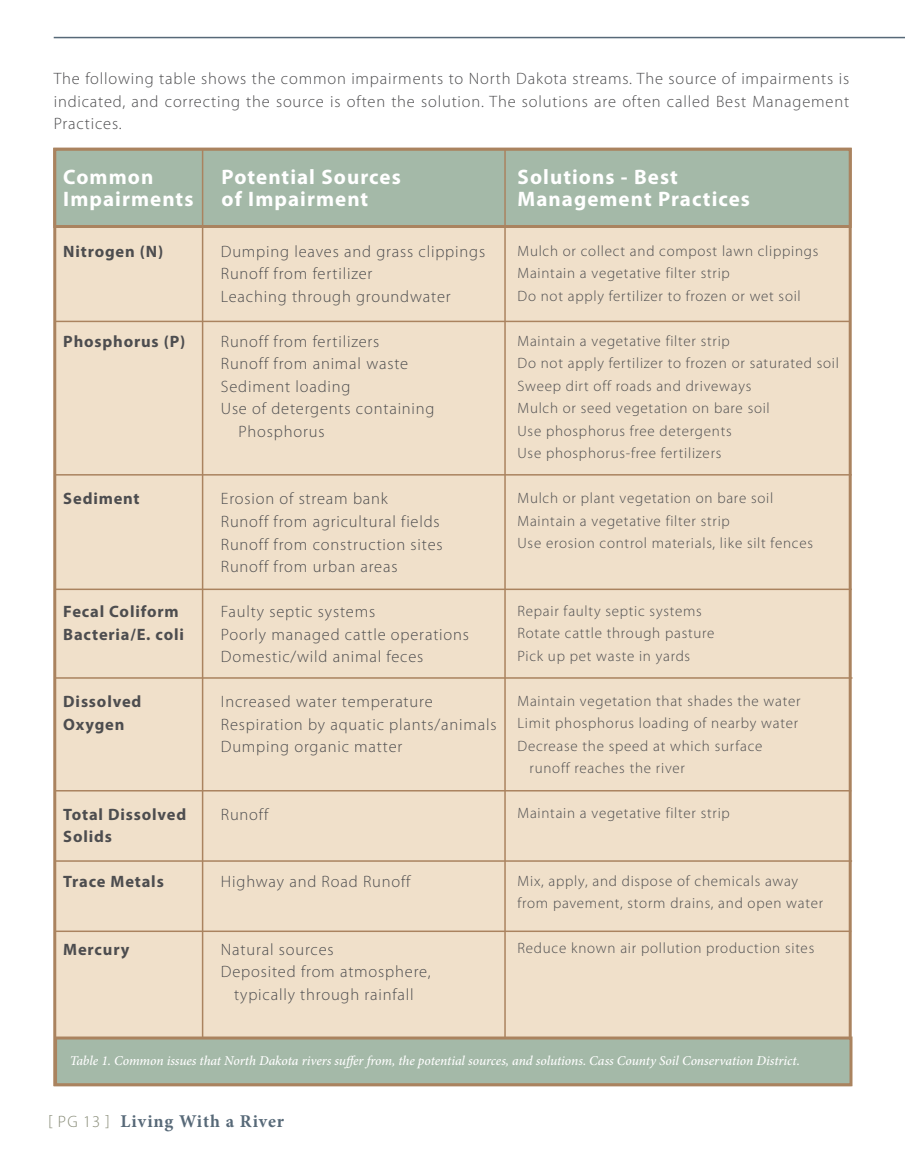
<style>
.page{position:relative;width:905px;height:1168px;background:#fff}
.page>*{position:absolute;margin:0;border:0;box-sizing:border-box;transform-origin:0 0}
.t1{font:700 21px/22.5px "Myriad Pro";letter-spacing:.05em;color:#fff}
.t2{font:700 18px "Minion Pro";letter-spacing:.05em;color:#576978}
.t3{font:300 16.5px/22.5px "Myriad Pro";letter-spacing:.05em;color:#4d4d4f}
.t4{font:700 16.5px/22.5px "Myriad Pro";letter-spacing:.05em;color:#4d4d4f}
.t5{font:300 15px/22.5px "Myriad Pro";letter-spacing:.05em;color:#4d4d4f}
.t6{font:italic 500 13.5px "Minion Pro";letter-spacing:-.005em;color:#fff}
.s1{font-weight:300}
.s2{font-family:"Myriad Pro";font-weight:300;font-size:16.5px;color:#888c78}
</style>
<div class="page">
<hr style="left:54px;top:37px;width:850px;height:1px;background:#576978">
<div style="left:53px;top:148px;width:798px;height:938px;background:#f0e0ca;border:3px solid #aa835f"></div>
<div style="left:53px;top:148px;width:798px;height:80px;background:#a4b9a8;border:3px solid #aa835f"></div>
<hr style="left:202px;top:149px;width:1px;height:935px;background:#aa835f">
<hr style="left:504px;top:149px;width:2px;height:935px;background:#aa835f">
<hr style="left:54px;top:321px;width:796px;height:1px;background:#aa835f">
<hr style="left:55px;top:474px;width:796px;height:1px;background:#aa835f">
<hr style="left:55px;top:588px;width:796px;height:2px;background:#aa835f">
<hr style="left:56px;top:677px;width:796px;height:2px;background:#aa835f">
<hr style="left:54px;top:790px;width:797px;height:1px;background:#aa835f">
<hr style="left:55px;top:860px;width:797px;height:2px;background:#aa835f">
<hr style="left:54px;top:930px;width:797px;height:2px;background:#aa835f">
<div style="left:54px;top:1036px;width:798px;height:50px;background:#a4b9a8;border:3px solid #aa835f"></div>
<p class="t3" style="left:54px;top:68px;width:797px;text-align:justify">The following table shows the common impairments to North Dakota streams. The source of impairments is indicated, and correcting the source is often the solution. The solutions are often called Best Management Practices.</p>
<h1 class="t1" style="left:63px;top:165px;width:132px">Common<br>Impairments</h1>
<h1 class="t1" style="left:222px;top:165px;width:181px">Potential Sources of Impairment</h1>
<h1 class="t1" style="left:517px;top:165px;width:234px">Solutions - Best<br>Management Practices</h1>
<p class="t4" style="left:63px;top:239px;width:136px">Nitrogen (N) <span class="s1">D</span></p>
<p class="t5" style="left:517px;top:240px;width:302px">Mulch or collect and compost lawn clippings<br>Maintain a vegetative filter strip<br>Do not apply fertilizer to frozen or wet soil</p>
<p class="t5" style="left:517px;top:330px;width:323px">Maintain a vegetative filter strip<br>Do not apply fertilizer to frozen or saturated soil Sweep dirt off roads and driveways<br>Mulch or seed vegetation on bare soil<br>Use phosphorus free detergents<br>U se phosphorus-free fertilizers</p>
<p class="t5" style="left:517px;top:487px;width:297px">Mulch or plant vegetation on bare soil<br>Maintain a vegetative filter strip<br>Use erosion control materials, like silt fences</p>
<p class="t3" style="left:221px;top:240px;width:266px;text-indent:12px">umping leaves and grass clippings<br>Runoff from fertilizer<br>Leaching through groundwater</p>
<p class="t4" style="left:63px;top:330px;width:146px">Phosphorus (P) <span class="s1">R</span></p>
<p class="t3" style="left:230px;top:330px;width:151px">unoff from fertilizers</p>
<p class="t3" style="left:221px;top:353px;width:189px">Runoff from animal waste</p>
<p class="t3" style="left:221px;top:375px;width:131px">Sediment loading</p>
<p class="t3" style="left:221px;top:398px;width:215px">Use of detergents containing</p>
<p class="t3" style="left:238px;top:420px;width:87px">Phosphorus</p>
<p class="t3" style="left:221px;top:488px;width:223px;text-indent:9px">rosion of stream bank<br>Runoff from agricultural fields<br>Runoff from construction sites<br>Runoff from urban areas</p>
<p class="t4" style="left:63px;top:487px;width:122px">Sediment <span class="s1">E</span></p>
<p class="t4" style="left:63px;top:600px;width:117px">Fecal Coliform</p>
<p class="t3" style="left:221px;top:600px;width:156px">Faulty septic systems</p>
<p class="t4" style="left:63px;top:622px;width:122px">Bacteria/E. coli</p>
<p class="t3" style="left:221px;top:623px;width:249px">Poorly managed cattle operations<br>Domestic/wild animal feces</p>
<p class="t4" style="left:63px;top:690px;width:121px">Dissolved <span class="s1">I</span></p>
<p class="t3" style="left:225px;top:690px;width:209px">ncreased water temperature</p>
<p class="t4" style="left:63px;top:712px;width:63px">Oxygen</p>
<p class="t3" style="left:221px;top:713px;width:277px">Respiration by aquatic plants/animals<br>Dumping organic matter</p>
<p class="t4" style="left:63px;top:802px;width:206px">Total Dissolved <span class="s1">R unoff<br></span>Solids</p>
<p class="t4" style="left:63px;top:870px;width:135px">Trace Metals <span class="s1">H</span></p>
<p class="t3" style="left:232px;top:870px;width:180px">ighway and Road Runoff</p>
<p class="t4" style="left:63px;top:937px;width:68px">Mercury</p>
<p class="t3" style="left:221px;top:938px;width:114px">Natural sources</p>
<p class="t3" style="left:221px;top:960px;width:211px">Deposited from atmosphere,</p>
<p class="t3" style="left:234px;top:983px;width:181px">typically through rainfall</p>
<p class="t5" style="left:517px;top:600px;width:198px">Repair faulty septic systems<br>Rotate cattle through pasture<br>Pick up pet waste in yards</p>
<p class="t5" style="left:517px;top:690px;width:284px">Maintain vegetation that shades the water</p>
<p class="t5" style="left:517px;top:712px;width:282px">Limit phosphorus loading of nearby water</p>
<p class="t5" style="left:517px;top:735px;width:246px">Decrease the speed at which surface</p>
<p class="t5" style="left:529px;top:757px;width:157px">runoff reaches the river</p>
<p class="t5" style="left:517px;top:802px;width:214px">Maintain a vegetative filter strip</p>
<p class="t5" style="left:517px;top:870px;width:307px">Mix, apply, and dispose of chemicals away from pavement, storm drains, and open water</p>
<p class="t5" style="left:517px;top:937px;width:298px">Reduce known air pollution production sites</p>
<p class="t6" style="left:70px;top:1051px;width:731px">Table 1. Common issues that North Dakota rivers suffer from, the potential sources, and solutions. Cass County Soil Conservation District.</p>
<p class="t2" style="left:48px;top:1108px;width:237px"><span class="s2">[ PG 13 ]</span> Living With a River</p>
</div>
